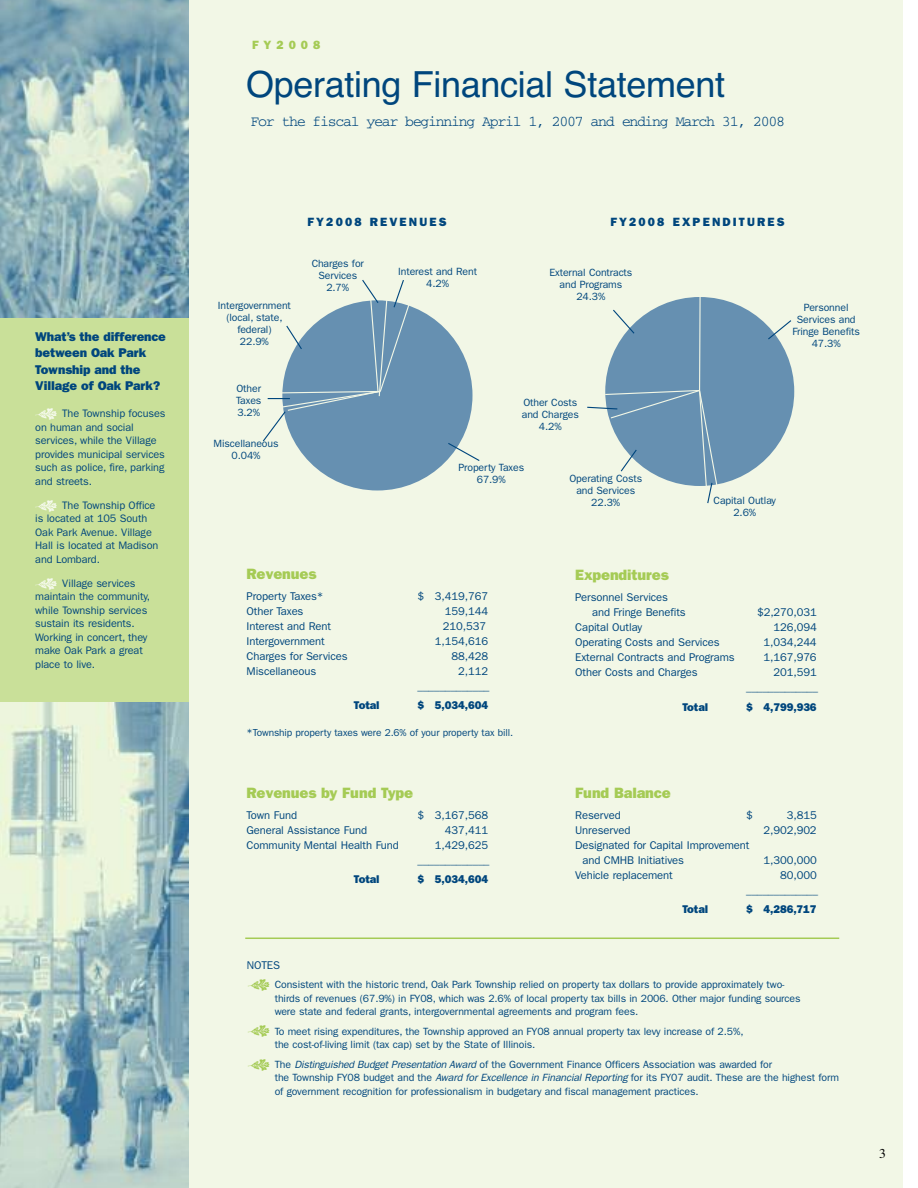
<style>
.page{position:relative;width:918px;height:1188px;background:#fff}
.page>*{position:absolute;margin:0;border:0;box-sizing:border-box;transform-origin:0 0}
.t1{font:36px "Helvetica";letter-spacing:-.01em;color:#00467d}
.t2{font:15px "Courier";letter-spacing:-.09em;color:#00467d}
.t3{font:800 15px "Franklin Gothic";letter-spacing:-.01em;color:#a5cb55}
.t4{font:13.5px "Times";color:#000}
.t5{font:800 12.75px/16.5px "Franklin Gothic";letter-spacing:-.01em;color:#00467d}
.t6{font:800 12px "Franklin Gothic";letter-spacing:.18em;color:#00467d}
.t7{font:800 12px "Franklin Gothic";letter-spacing:.42em;color:#a5cb55}
.t8{font:11.25px/15px "Franklin Gothic";letter-spacing:-.01em;color:#00467d;text-align:right}
.t9{font:800 11.25px "Franklin Gothic";letter-spacing:-.01em;color:#00467d}
.t10{font:10.8px/13.5px "Franklin Gothic";letter-spacing:-.01em;color:#00467d}
.t11{font:10.5px/12px "Franklin Gothic";letter-spacing:-.01em;color:#00467d;text-align:center}
.t12{font:10.2px "Franklin Gothic";letter-spacing:-.01em;color:#00467d}
.s1{font-size:10.5px}
.s2{font-style:italic}
</style>
<div class="page">
<div style="left:159px;top:0;width:744px;height:1188px;background:#f2f7e6"></div>
<div style="left:0;top:0;width:189px;height:1188px;background:#c9e099"></div>
<div style="left:282px;top:300px;width:190px;height:190px;background:#6690b1;border-radius:50%"></div>
<div style="left:605px;top:297px;width:189px;height:189px;background:#6690b1;border-radius:50%"></div>
<img style="left:0;top:702px;width:189px;height:486px">
<img style="left:0;top:0;width:189px;height:317px">
<svg style="left:447px;top:442px;width:33px;height:19px"></svg>
<svg style="left:262px;top:280px;width:154px;height:163px"></svg>
<svg style="left:587px;top:297px;width:131px;height:207px"></svg>
<svg style="left:767px;top:320px;width:24px;height:21px"></svg>
<hr style="left:245px;top:938px;width:594px;height:1px;background:#a5cb55">
<p class="t5" style="left:35px;top:329px;width:132px">What’s the difference between Oak Park<br>Township and the<br>Village of Oak Park?</p>
<p class="t10" style="left:35px;top:408px;width:132px;text-indent:27px">The Township focuses on human and social services, while the Village provides municipal services such as police, fire, parking and streets.</p>
<p class="t10" style="left:35px;top:499px;width:125px;text-indent:27px">The Township Office is located at 105 South<br>Oak Park Avenue. Village<br>Hall is located at Madison and Lombard.</p>
<p class="t10" style="left:35px;top:577px;width:116px;text-indent:27px">Village services maintain the community, while Township services sustain its residents.<br>Working in concert, they make Oak Park a great place to live.</p>
<p class="t7" style="left:252px;top:40px;width:70px">FY2008</p>
<h1 class="t1" style="left:246px;top:63px;width:481px">Operating Financial Statement</h1>
<h2 class="t2" style="left:250px;top:117px;width:536px">For the fiscal year beginning April 1, 2007 and ending March 31, 2008</h2>
<p class="t11" style="left:218px;top:300px;width:75px">Intergovernment (local, state, federal)<br>22.9%</p>
<p class="t11" style="left:236px;top:383px;width:27px;text-align:justify">Other Taxes 3.2%</p>
<p class="t11" style="left:214px;top:438px;width:67px">Miscellaneous<br>0.04%</p>
<p class="t6" style="left:308px;top:217px;width:141px">FY2008 REVENUES</p>
<p class="t6" style="left:610px;top:217px;width:176px">FY2008 EXPENDITURES</p>
<p class="t11" style="left:312px;top:259px;width:54px">Charges for<br>Services<br>2.7%</p>
<p class="t11" style="left:398px;top:266px;width:80px">Interest and Rent<br>4.2%</p>
<p class="t11" style="left:549px;top:268px;width:84px">External Contracts and Programs<br>24.3%</p>
<p class="t11" style="left:793px;top:302px;width:69px">Personnel<br>Services and<br>Fringe Benefits<br>47.3%</p>
<p class="t11" style="left:522px;top:397px;width:59px">Other Costs and Charges<br>4.2%</p>
<p class="t11" style="left:458px;top:462px;width:67px">Property Taxes<br>67.9%</p>
<p class="t11" style="left:569px;top:474px;width:74px">Operating Costs and Services<br>22.3%</p>
<p class="t11" style="left:714px;top:496px;width:64px">Capital Outlay<br>2.6%</p>
<h2 class="t3" style="left:247px;top:568px;width:72px">Revenues</h2>
<p class="t8" style="left:247px;top:589px;width:79px">Property Taxes*</p>
<p class="t8" style="left:418px;top:589px;width:72px">$ 3,419,767</p>
<p class="t8" style="left:247px;top:604px;width:58px">Other Taxes</p>
<p class="t8" style="left:445px;top:604px;width:45px">159,144</p>
<p class="t8" style="left:247px;top:619px;width:86px">Interest and Rent</p>
<p class="t8" style="left:443px;top:619px;width:45px">210,537</p>
<p class="t8" style="left:247px;top:634px;width:80px">Intergovernment</p>
<p class="t8" style="left:435px;top:634px;width:55px">1,154,616</p>
<p class="t8" style="left:247px;top:649px;width:102px">Charges for Services</p>
<p class="t8" style="left:451px;top:649px;width:38px">88,428</p>
<p class="t8" style="left:247px;top:664px;width:71px">Miscellaneous</p>
<p class="t8" style="left:418px;top:664px;width:73px">2,112 _____________</p>
<p class="t9" style="left:354px;top:702px;width:27px">Total</p>
<p class="t9" style="left:418px;top:702px;width:72px">$ 5,034,604</p>
<p class="t12" style="left:247px;top:729px;width:268px"><span class="s1">*</span>Township property taxes were 2.6% of your property tax bill.</p>
<h2 class="t3" style="left:247px;top:788px;width:168px">Revenues by Fund Type</h2>
<p class="t8" style="left:247px;top:808px;width:52px">Town Fund</p>
<p class="t8" style="left:418px;top:808px;width:72px">$ 3,167,568</p>
<p class="t8" style="left:247px;top:823px;width:122px">General Assistance Fund</p>
<p class="t8" style="left:445px;top:823px;width:45px">437,411</p>
<p class="t8" style="left:247px;top:838px;width:154px">Community Mental Health Fund</p>
<p class="t8" style="left:418px;top:838px;width:73px">1,429,625 _____________</p>
<p class="t9" style="left:354px;top:876px;width:27px">Total</p>
<p class="t9" style="left:418px;top:876px;width:72px">$ 5,034,604</p>
<h2 class="t3" style="left:575px;top:570px;width:95px">Expenditures</h2>
<p class="t8" style="left:592px;top:591px;width:95px;text-align:left;text-indent:-17px">Personnel Services and Fringe Benefits</p>
<p class="t8" style="left:757px;top:606px;width:61px">$2,270,031</p>
<p class="t8" style="left:575px;top:621px;width:68px">Capital Outlay</p>
<p class="t8" style="left:773px;top:621px;width:45px">126,094</p>
<p class="t8" style="left:575px;top:636px;width:146px">Operating Costs and Services</p>
<p class="t8" style="left:764px;top:636px;width:55px">1,034,244</p>
<p class="t8" style="left:575px;top:651px;width:161px">External Contracts and Programs</p>
<p class="t8" style="left:764px;top:651px;width:55px">1,167,976</p>
<p class="t8" style="left:575px;top:666px;width:124px">Other Costs and Charges</p>
<p class="t8" style="left:746px;top:666px;width:73px">201,591 _____________</p>
<p class="t9" style="left:682px;top:703px;width:27px">Total</p>
<p class="t9" style="left:746px;top:703px;width:72px">$ 4,799,936</p>
<h2 class="t3" style="left:575px;top:787px;width:97px">Fund Balance</h2>
<p class="t8" style="left:575px;top:808px;width:47px">Reserved</p>
<p class="t8" style="left:746px;top:808px;width:8px">$</p>
<p class="t8" style="left:787px;top:808px;width:31px">3,815</p>
<p class="t8" style="left:575px;top:823px;width:57px">Unreserved</p>
<p class="t8" style="left:764px;top:823px;width:55px">2,902,902</p>
<p class="t8" style="left:582px;top:838px;width:169px;text-align:left;text-indent:-7px">Designated for Capital Improvement and CMHB Initiatives</p>
<p class="t8" style="left:764px;top:853px;width:55px">1,300,000</p>
<p class="t8" style="left:575px;top:868px;width:99px">Vehicle replacement</p>
<p class="t8" style="left:746px;top:868px;width:73px">80,000 _____________</p>
<p class="t9" style="left:682px;top:906px;width:27px">Total</p>
<p class="t9" style="left:746px;top:906px;width:72px">$ 4,286,717</p>
<p class="t8" style="left:247px;top:959px;width:35px">NOTES</p>
<p class="t11" style="left:275px;top:979px;width:527px;line-height:13.5px;text-align:left">Consistent with the historic trend, Oak Park Township relied on property tax dollars to provide approximately two&shy;thirds of revenues (67.9%) in FY08, which was 2.6% of local property tax bills in 2006. Other major funding sources were state and federal grants, intergovernmental agreements and program fees.</p>
<p class="t11" style="left:275px;top:1025px;width:470px;line-height:13.5px;text-align:left">To meet rising expenditures, the Township approved an FY08 annual property tax levy increase of 2.5%, the cost-of-living limit (tax cap) set by the State of Illinois.</p>
<p class="t11" style="left:275px;top:1058px;width:566px;line-height:13.5px;text-align:left">The <span class="s2">Distinguished Budget Presentation Award</span> of the Government Finance Officers Association was awarded for<br>the Township FY08 budget and the <span class="s2">Award for Excellence in Financial Reporting</span> for its FY07 audit. These are the highest form of government recognition for professionalism in budgetary and fiscal management practices.</p>
<p class="t4" style="left:879px;top:1146px;width:8px">3</p>
</div>
